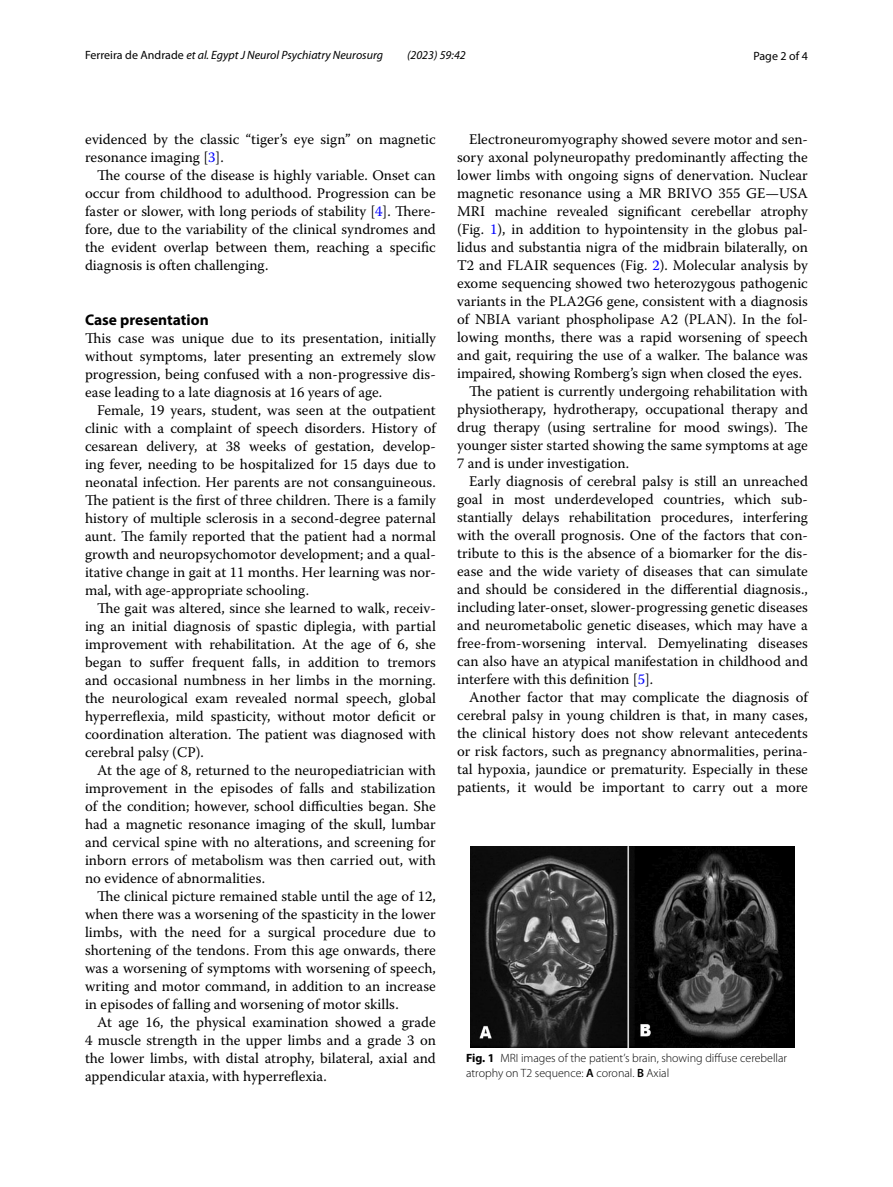
<style>
.page{position:relative;width:893px;height:1187px;background:#fff}
.page>*{position:absolute;margin:0;border:0;box-sizing:border-box;transform-origin:0 0}
.t1{font:700 15.45px "Myriad Pro";color:#000}
.t2{font:14.7px/18px "Warnock Pro";color:#000;text-align:justify}
.t3{font:300 12px/15px "Myriad Pro";color:#000}
.t4{font:italic 12px "Myriad Pro";color:#000}
.t5{font:12px "Myriad Pro";color:#000}
.s1{font-style:normal}
.s2{color:#00f}
.s3{font-weight:700}
.s4{font-weight:600}
</style>
<div class="page">
<img style="left:471px;top:846px;width:323px;height:201px">
<p class="t4" style="left:85px;top:48px;width:299px"><span class="s1">Ferreira de Andrade</span> et al. Egypt J Neurol Psychiatry Neurosurg</p>
<p class="t4" style="left:407px;top:48px;width:60px">(2023) 59:42</p>
<p class="t5" style="left:753px;top:48px;width:56px">Page 2 of 4</p>
<p class="t2" style="left:85px;top:130px;width:352px">evidenced by the classic “tiger’s eye sign” on magnetic resonance imaging [<span class="s2">3</span>].</p>
<p class="t2" style="left:85px;top:166px;width:352px;text-indent:12px">The course of the disease is highly variable. Onset can occur from childhood to adulthood. Progression can be faster or slower, with long periods of stability [<span class="s2">4</span>]. There&shy;fore, due to the variability of the clinical syndromes and the evident overlap between them, reaching a specific diagnosis is often challenging.</p>
<p class="t1" style="left:85px;top:309px;width:125px">Case presentation</p>
<p class="t2" style="left:85px;top:328px;width:352px">This case was unique due to its presentation, initially without symptoms, later presenting an extremely slow progression, being confused with a non-progressive dis&shy;ease leading to a late diagnosis at 16 years of age.</p>
<p class="t2" style="left:85px;top:400px;width:352px;text-indent:12px">Female, 19 years, student, was seen at the outpatient clinic with a complaint of speech disorders. History of cesarean delivery, at 38 weeks of gestation, develop&shy;ing fever, needing to be hospitalized for 15 days due to neonatal infection. Her parents are not consanguineous.<br>The patient is the first of three children. There is a family history of multiple sclerosis in a second-degree paternal aunt. The family reported that the patient had a normal growth and neuropsychomotor development; and a qual&shy;itative change in gait at 11 months. Her learning was nor&shy;mal, with age-appropriate schooling.</p>
<p class="t2" style="left:85px;top:598px;width:352px;text-indent:12px">The gait was altered, since she learned to walk, receiv&shy;ing an initial diagnosis of spastic diplegia, with partial improvement with rehabilitation. At the age of 6, she began to suffer frequent falls, in addition to tremors and occasional numbness in her limbs in the morning. the neurological exam revealed normal speech, global hyperreflexia, mild spasticity, without motor deficit or coordination alteration. The patient was diagnosed with cerebral palsy (CP).</p>
<p class="t2" style="left:85px;top:760px;width:352px;text-indent:12px">At the age of 8, returned to the neuropediatrician with improvement in the episodes of falls and stabilization of the condition; however, school difficulties began. She had a magnetic resonance imaging of the skull, lumbar and cervical spine with no alterations, and screening for inborn errors of metabolism was then carried out, with no evidence of abnormalities.</p>
<p class="t2" style="left:85px;top:886px;width:352px;text-indent:12px">The clinical picture remained stable until the age of 12, when there was a worsening of the spasticity in the lower limbs, with the need for a surgical procedure due to shortening of the tendons. From this age onwards, there was a worsening of symptoms with worsening of speech, writing and motor command, in addition to an increase in episodes of falling and worsening of motor skills.</p>
<p class="t2" style="left:85px;top:1012px;width:352px;text-indent:12px">At age 16, the physical examination showed a grade 4 muscle strength in the upper limbs and a grade 3 on the lower limbs, with distal atrophy, bilateral, axial and appendicular ataxia, with hyperreflexia.</p>
<p class="t2" style="left:469px;top:129px;width:340px">Electroneuromyography showed severe motor and sen-</p>
<p class="t2" style="left:457px;top:148px;width:352px">sory axonal polyneuropathy predominantly affecting the</p>
<p class="t2" style="left:457px;top:166px;width:352px">lower limbs with ongoing signs of denervation. Nuclear</p>
<p class="t2" style="left:457px;top:184px;width:352px">magnetic resonance using a MR BRIVO 355 GE—USA</p>
<p class="t2" style="left:457px;top:202px;width:352px">MRI machine revealed significant cerebellar atrophy</p>
<p class="t2" style="left:457px;top:220px;width:352px">(Fig. <span class="s2">1</span>), in addition to hypointensity in the globus pal-</p>
<p class="t2" style="left:457px;top:238px;width:352px">lidus and substantia nigra of the midbrain bilaterally, on</p>
<p class="t2" style="left:457px;top:256px;width:352px">T2 and FLAIR sequences (Fig. <span class="s2">2</span>). Molecular analysis by</p>
<p class="t2" style="left:457px;top:274px;width:352px">exome sequencing showed two heterozygous pathogenic</p>
<p class="t2" style="left:457px;top:292px;width:352px">variants in the PLA2G6 gene, consistent with a diagnosis</p>
<p class="t2" style="left:457px;top:310px;width:352px">of NBIA variant phospholipase A2 (PLAN). In the fol-</p>
<p class="t2" style="left:457px;top:328px;width:352px">lowing months, there was a rapid worsening of speech</p>
<p class="t2" style="left:457px;top:346px;width:352px">and gait, requiring the use of a walker. The balance was</p>
<p class="t2" style="left:457px;top:364px;width:347px">impaired, showing Romberg’s sign when closed the eyes.</p>
<p class="t2" style="left:469px;top:382px;width:340px">The patient is currently undergoing rehabilitation with</p>
<p class="t2" style="left:457px;top:400px;width:352px">physiotherapy, hydrotherapy, occupational therapy and</p>
<p class="t2" style="left:457px;top:418px;width:352px">drug therapy (using sertraline for mood swings). The</p>
<p class="t2" style="left:457px;top:436px;width:352px">younger sister started showing the same symptoms at age</p>
<p class="t2" style="left:457px;top:454px;width:173px">7 and is under investigation.</p>
<p class="t2" style="left:469px;top:472px;width:340px">Early diagnosis of cerebral palsy is still an unreached</p>
<p class="t2" style="left:457px;top:490px;width:352px">goal in most underdeveloped countries, which sub-</p>
<p class="t2" style="left:457px;top:508px;width:352px">stantially delays rehabilitation procedures, interfering</p>
<p class="t2" style="left:457px;top:526px;width:352px">with the overall prognosis. One of the factors that con-</p>
<p class="t2" style="left:457px;top:544px;width:352px">tribute to this is the absence of a biomarker for the dis-</p>
<p class="t2" style="left:457px;top:562px;width:352px">ease and the wide variety of diseases that can simulate</p>
<p class="t2" style="left:457px;top:580px;width:352px">and should be considered in the differential diagnosis.,</p>
<p class="t2" style="left:457px;top:598px;width:352px">including later-onset, slower-progressing genetic diseases</p>
<p class="t2" style="left:457px;top:616px;width:352px">and neurometabolic genetic diseases, which may have a</p>
<p class="t2" style="left:457px;top:634px;width:352px">free-from-worsening interval. Demyelinating diseases</p>
<p class="t2" style="left:457px;top:652px;width:352px">can also have an atypical manifestation in childhood and</p>
<p class="t2" style="left:457px;top:670px;width:198px">interfere with this definition [<span class="s2">5</span>].</p>
<p class="t2" style="left:469px;top:688px;width:340px">Another factor that may complicate the diagnosis of</p>
<p class="t2" style="left:457px;top:706px;width:352px">cerebral palsy in young children is that, in many cases,</p>
<p class="t2" style="left:457px;top:724px;width:352px">the clinical history does not show relevant antecedents</p>
<p class="t2" style="left:457px;top:742px;width:352px">or risk factors, such as pregnancy abnormalities, perina-</p>
<p class="t2" style="left:457px;top:760px;width:352px">tal hypoxia, jaundice or prematurity. Especially in these</p>
<p class="t2" style="left:457px;top:778px;width:352px">patients, it would be important to carry out a more</p>
<p class="t3" style="left:466px;top:1051px;width:322px"><span class="s3">Fig. 1</span> MRI images of the patient’s brain, showing diffuse cerebellar atrophy on T2 sequence: <span class="s4">A</span> coronal. <span class="s4">B</span> Axial</p>
</div>
